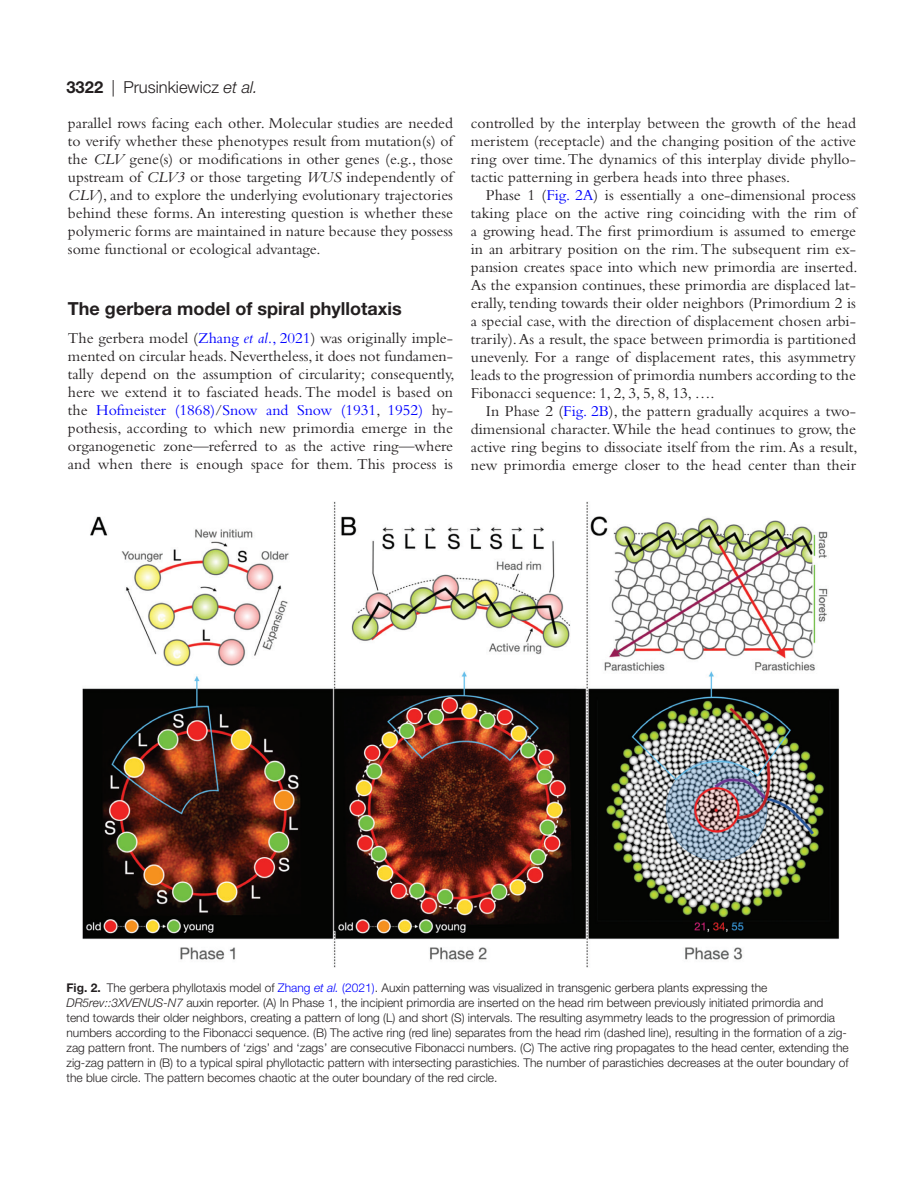
<style>
.page{position:relative;width:919px;height:1187px;background:#fff}
.page>*{position:absolute;margin:0;border:0;box-sizing:border-box;transform-origin:0 0}
.t1{font:700 18px "Helvetica Neue LT Std";color:#231f20}
.t2{font:300 16.5px "Helvetica Neue LT Std";color:#231f20}
.t3{font:15.75px/18px "Bembo Std";color:#231f20;text-align:justify}
.t4{font:300 12px/15px "Helvetica Neue LT Std";color:#231f20}
.s1{font-weight:700}
.s2{font-style:italic}
.s3{color:#00f}
.s4{font-style:italic;color:#00f}
</style>
<div class="page">
<img style="left:83px;top:501px;width:756px;height:466px">
<p class="t2" style="left:66px;top:77px;width:193px"><span class="s1">3322</span> | Prusinkiewicz <span class="s2">et al.</span></p>
<p class="t3" style="left:68px;top:113px;width:386px">parallel rows facing each other. Molecular studies are needed to verify whether these phenotypes result from mutation(s) of the <span class="s2">CLV</span> gene(s) or modifications in other genes (e.g., those upstream of <span class="s2">CLV3</span> or those targeting <span class="s2">WUS</span> independently of <span class="s2">CLV</span>), and to explore the underlying evolutionary trajectories behind these forms. An interesting question is whether these polymeric forms are maintained in nature because they possess some functional or ecological advantage.</p>
<p class="t1" style="left:68px;top:298px;width:335px">The gerbera model of spiral phyllotaxis</p>
<p class="t3" style="left:68px;top:329px;width:388px">The gerbera model (<span class="s3">Zhang</span> <span class="s4">et al.</span><span class="s3">, 2021</span>) was originally imple&shy;mented on circular heads. Nevertheless, it does not fundamen&shy;tally depend on the assumption of circularity; consequently, here we extend it to fasciated heads. The model is based on the <span class="s3">Hofmeister (1868)</span>/<span class="s3">Snow and Snow (1931</span>, <span class="s3">1952)</span> hy&shy;pothesis, according to which new primordia emerge in the organogenetic zone—referred to as the active ring—where and when there is enough space for them. This process is</p>
<p class="t3" style="left:471px;top:113px;width:386px">controlled by the interplay between the growth of the head meristem (receptacle) and the changing position of the active ring over time. The dynamics of this interplay divide phyllo&shy;tactic patterning in gerbera heads into three phases.</p>
<p class="t3" style="left:471px;top:185px;width:388px;text-indent:15px">Phase 1 (<span class="s3">Fig. 2A</span>) is essentially a one-dimensional process taking place on the active ring coinciding with the rim of a growing head. The first primordium is assumed to emerge in an arbitrary position on the rim. The subsequent rim ex&shy;pansion creates space into which new primordia are inserted.<br>As the expansion continues, these primordia are displaced lat&shy;erally, tending towards their older neighbors (Primordium 2 is a special case, with the direction of displacement chosen arbi&shy;trarily). As a result, the space between primordia is partitioned unevenly. For a range of displacement rates, this asymmetry leads to the progression of primordia numbers according to the Fibonacci sequence: 1, 2, 3, 5, 8, 13, ….</p>
<p class="t3" style="left:471px;top:401px;width:388px;text-indent:15px">In Phase 2 (<span class="s3">Fig. 2B</span>), the pattern gradually acquires a two&shy;dimensional character. While the head continues to grow, the active ring begins to dissociate itself from the rim. As a result, new primordia emerge closer to the head center than their</p>
<p class="t4" style="left:66px;top:979px;width:783px"><span class="s1">Fig. 2.</span> The gerbera phyllotaxis model of <span class="s3">Zhang</span> <span class="s4">et al.</span> <span class="s3">(2021)</span>. Auxin patterning was visualized in transgenic gerbera plants expressing the <span class="s2">DR5rev::3XVENUS-N7</span> auxin reporter. (A) In Phase 1, the incipient primordia are inserted on the head rim between previously initiated primordia and tend towards their older neighbors, creating a pattern of long (L) and short (S) intervals. The resulting asymmetry leads to the progression of primordia numbers according to the Fibonacci sequence. (B) The active ring (red line) separates from the head rim (dashed line), resulting in the formation of a zig&shy;zag pattern front. The numbers of ‘zigs’ and ‘zags’ are consecutive Fibonacci numbers. (C) The active ring propagates to the head center, extending the zig-zag pattern in (B) to a typical spiral phyllotactic pattern with intersecting parastichies. The number of parastichies decreases at the outer boundary of the blue circle. The pattern becomes chaotic at the outer boundary of the red circle.</p>
</div>
